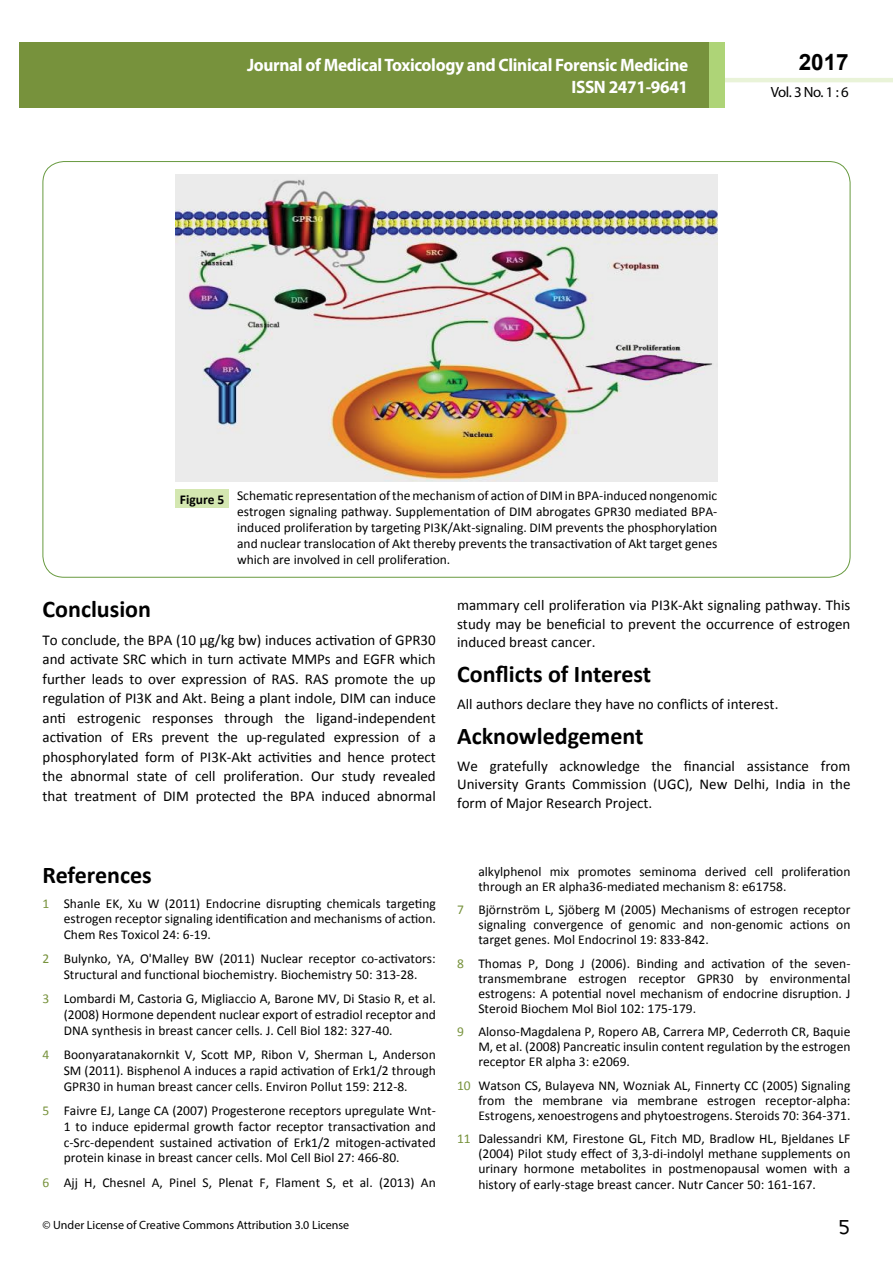
<style>
.page{position:relative;width:893px;height:1263px;background:#fff}
.page>*{position:absolute;margin:0;border:0;box-sizing:border-box;transform-origin:0 0}
.t1{font:25.5px "Tunga";color:#000}
.t2{font:700 24px "Calibri";color:#000}
.t3{font:700 22.5px "Arial";color:#000}
.t4{font:700 18px/21.6px "Myriad Pro";letter-spacing:-.02em;color:#fff;text-align:right;scale:.96 1}
.t5{font:700 18px/21.6px "Myriad Pro";color:#fff;text-align:right;scale:.96 1}
.t6{font:15px/19.5px "Calibri";color:#000;text-align:justify}
.t7{font:14.85px "Myriad Pro";color:#000}
.t8{font:13.5px/15.8px "Calibri";color:#000;text-align:justify}
.t9{font:12px "Myriad Pro";color:#000}
.s1{font-weight:700}
.s2{color:#77923c}
</style>
<div class="page">
<hr style="left:725px;top:78px;width:168px;height:4px;background:#e9f3d8">
<div style="left:19px;top:42px;width:690px;height:66px;background:#77923c"></div>
<div style="left:709px;top:42px;width:16px;height:66px;background:#aed477"></div>
<img style="left:176px;top:174px;width:541px;height:307px">
<div style="left:176px;top:489px;width:53px;height:19px;background:#d4e7b1"></div>
<h3 class="t5" style="left:517px;top:53px;width:198px">ARCHIVOS DE MEDICINA<br>ISSN 1698-9465</h3>
<h3 class="t3" style="left:799px;top:47px;width:52px">2017</h3>
<h3 class="t4" style="left:247px;top:54px;width:461px">Journal of Medical Toxicology and Clinical Forensic Medicine<br>ISSN 2471-9641</h3>
<p class="t7" style="left:771px;top:83px;width:80px">Vol. 3 No. 1 : 6</p>
<p class="t8" style="left:237px;top:487px;width:482px;line-height:16.2px;text-indent:-57px"><span class="s1">Figure 5</span> Schematic representation of the mechanism of action of DIM in BPA-induced nongenomic estrogen signaling pathway. Supplementation of DIM abrogates GPR30 mediated BPA&shy;induced proliferation by targeting PI3K/Akt-signaling. DIM prevents the phosphorylation and nuclear translocation of Akt thereby prevents the transactivation of Akt target genes which are involved in cell proliferation.</p>
<h2 class="t2" style="left:43px;top:594px;width:110px">Conclusion</h2>
<p class="t6" style="left:43px;top:630px;width:395px">To conclude, the BPA (10 µg/kg bw) induces activation of GPR30 and activate SRC which in turn activate MMPs and EGFR which further leads to over expression of RAS. RAS promote the up regulation of PI3K and Akt. Being a plant indole, DIM can induce anti estrogenic responses through the ligand-independent activation of ERs prevent the up-regulated expression of a phosphorylated form of PI3K-Akt activities and hence protect the abnormal state of cell proliferation. Our study revealed that treatment of DIM protected the BPA induced abnormal</p>
<p class="t6" style="left:457px;top:596px;width:395px;line-height:18.5px">mammary cell proliferation via PI3K-Akt signaling pathway. This study may be beneficial to prevent the occurrence of estrogen induced breast cancer.</p>
<h2 class="t2" style="left:457px;top:659px;width:195px">Conflicts of Interest</h2>
<p class="t6" style="left:457px;top:694px;width:323px">All authors declare they have no conflicts of interest.</p>
<h2 class="t2" style="left:457px;top:720px;width:188px">Acknowledgement</h2>
<p class="t6" style="left:457px;top:757px;width:395px;line-height:18.5px">We gratefully acknowledge the financial assistance from University Grants Commission (UGC), New Delhi, India in the form of Major Research Project.</p>
<h2 class="t2" style="left:43px;top:860px;width:111px">References</h2>
<p class="t8" style="left:64px;top:895px;width:374px;text-indent:-21px"><span class="s2">1</span> Shanle EK, Xu W (2011) Endocrine disrupting chemicals targeting estrogen receptor signaling identification and mechanisms of action.<br>Chem Res Toxicol 24: 6-19.</p>
<p class="t8" style="left:43px;top:951px;width:395px;text-align:center"><span class="s2">2</span> Bulynko, YA, O'Malley BW (2011) Nuclear receptor co-activators:<br>Structural and functional biochemistry. Biochemistry 50: 313-28.</p>
<p class="t8" style="left:64px;top:991px;width:374px;text-indent:-21px"><span class="s2">3</span> Lombardi M, Castoria G, Migliaccio A, Barone MV, Di Stasio R, et al. (2008) Hormone dependent nuclear export of estradiol receptor and DNA synthesis in breast cancer cells. J. Cell Biol 182: 327-40.</p>
<p class="t8" style="left:64px;top:1047px;width:374px;text-indent:-21px"><span class="s2">4</span> Boonyaratanakornkit V, Scott MP, Ribon V, Sherman L, Anderson SM (2011). Bisphenol A induces a rapid activation of Erk1/2 through GPR30 in human breast cancer cells. Environ Pollut 159: 212-8.</p>
<p class="t8" style="left:64px;top:1103px;width:374px;text-indent:-21px"><span class="s2">5</span> Faivre EJ, Lange CA (2007) Progesterone receptors upregulate Wnt-1 to induce epidermal growth factor receptor transactivation and c-Src-dependent sustained activation of Erk1/2 mitogen-activated protein kinase in breast cancer cells. Mol Cell Biol 27: 466-80.</p>
<p class="t8" style="left:43px;top:1174px;width:395px"><span class="s2">6</span> Ajj H, Chesnel A, Pinel S, Plenat F, Flament S, et al. (2013) An</p>
<p class="t8" style="left:478px;top:864px;width:374px;line-height:15px">alkylphenol mix promotes seminoma derived cell proliferation through an ER alpha36-mediated mechanism 8: e61758.</p>
<p class="t8" style="left:478px;top:902px;width:374px;line-height:15px;text-indent:-21px"><span class="s2">7</span> Björnström L, Sjöberg M (2005) Mechanisms of estrogen receptor signaling convergence of genomic and non-genomic actions on target genes. Mol Endocrinol 19: 833-842.</p>
<p class="t8" style="left:478px;top:956px;width:374px;line-height:15px;text-indent:-21px"><span class="s2">8</span> Thomas P, Dong J (2006). Binding and activation of the seven&shy;transmembrane estrogen receptor GPR30 by environmental estrogens: A potential novel mechanism of endocrine disruption. J Steroid Biochem Mol Biol 102: 175-179.</p>
<p class="t8" style="left:478px;top:1024px;width:374px;line-height:15px;text-indent:-21px"><span class="s2">9</span> Alonso-Magdalena P, Ropero AB, Carrera MP, Cederroth CR, Baquie M, et al. (2008) Pancreatic insulin content regulation by the estrogen receptor ER alpha 3: e2069.</p>
<p class="t8" style="left:478px;top:1078px;width:374px;line-height:15px;text-indent:-21px"><span class="s2">10</span> Watson CS, Bulayeva NN, Wozniak AL, Finnerty CC (2005) Signaling from the membrane via membrane estrogen receptor-alpha:<br>Estrogens, xenoestrogens and phytoestrogens. Steroids 70: 364-371.</p>
<p class="t8" style="left:478px;top:1131px;width:374px;line-height:15.3px;text-indent:-21px"><span class="s2">11</span> Dalessandri KM, Firestone GL, Fitch MD, Bradlow HL, Bjeldanes LF (2004) Pilot study effect of 3,3-di-indolyl methane supplements on urinary hormone metabolites in postmenopausal women with a history of early-stage breast cancer. Nutr Cancer 50: 161-167.</p>
<p class="t9" style="left:43px;top:1218px;width:308px">© Under License of Creative Commons Attribution 3.0 License</p>
<h1 class="t1" style="left:839px;top:1210px;width:13px">5</h1>
</div>
